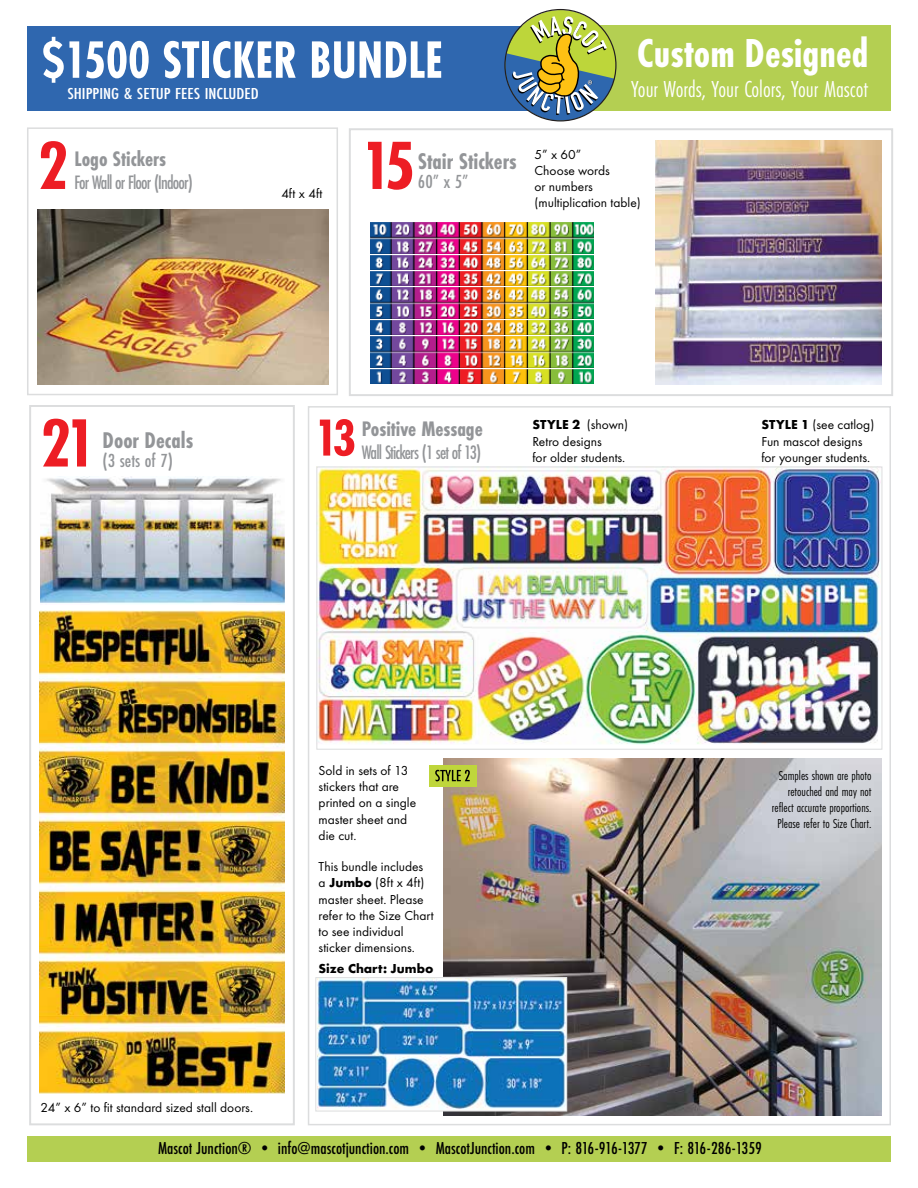
<style>
.page{position:relative;width:918px;height:1188px;background:#fff}
.page>*{position:absolute;margin:0;border:0;box-sizing:border-box;transform-origin:0 0}
.t1{font:700 70.8px "Futura PT Cond";color:#ed1d24}
.t2{font:700 54.6px "Futura PT Cond";color:#fff;scale:.93 1}
.t3{font:700 54px "Futura PT Cond";color:#ed1d24}
.t4{font:700 42px "Futura PT Cond";color:#fff}
.t5{font:24px "Futura PT Cond";color:#fff}
.t6{font:700 23.55px "Futura PT Cond";color:#939598}
.t7{font:700 21.75px "Futura PT Cond";color:#939598}
.t8{font:500 20.1px "Futura PT Cond";letter-spacing:-.045em;color:#939598;scale:.94 1}
.t9{font:500 19.65px "Futura PT Cond";color:#939598}
.t10{font:500 18px "Futura PT Cond";color:#000}
.t11{font:500 16.5px "Futura PT Cond";color:#fff;scale:1.18 1}
.t12{font:13.5px/16.2px "Futura T";color:#000}
.t13{font:13.5px/16.2px "Futura PT Cond";color:#000;text-align:right}
.t14{font:700 13.5px "Futura T";color:#000}
.s1{font-weight:700}
</style>
<div class="page">
<img style="left:444px;top:758px;width:438px;height:358px">
<div style="left:27px;top:127px;width:311px;height:268px;background:#fff;border:2px solid #dcddde"></div>
<div style="left:27px;top:1136px;width:864px;height:26px;background:#b4cf52"></div>
<div style="left:27px;top:26px;width:674px;height:85px;background:#2f67af"></div>
<div style="left:569px;top:25px;width:322px;height:86px;background:#b4cf52"></div>
<div style="left:29px;top:405px;width:266px;height:720px;background:#fff;border:2px solid #dcddde"></div>
<div style="left:349px;top:128px;width:544px;height:268px;background:#fff;border:2px solid #dcddde"></div>
<img style="left:40px;top:611px;width:244px;height:483px">
<img style="left:656px;top:140px;width:226px;height:245px">
<img style="left:38px;top:210px;width:291px;height:174px">
<img style="left:318px;top:469px;width:562px;height:275px">
<div style="left:316px;top:467px;width:566px;height:283px;border:1px solid #dcddde"></div>
<img style="left:318px;top:979px;width:247px;height:130px">
<div style="left:316px;top:977px;width:251px;height:134px;border:1px solid #dcddde"></div>
<div style="left:429px;top:765px;width:47px;height:22px;background:#bfd63b"></div>
<svg style="left:435px;top:770px;width:35px;height:11px"></svg>
<img style="left:40px;top:477px;width:245px;height:127px">
<svg style="left:504px;top:9px;width:112px;height:111px"></svg>
<img style="left:370px;top:222px;width:224px;height:15px">
<img style="left:370px;top:239px;width:224px;height:14px">
<img style="left:370px;top:255px;width:224px;height:31px">
<img style="left:370px;top:288px;width:224px;height:14px">
<img style="left:370px;top:304px;width:224px;height:47px">
<img style="left:370px;top:353px;width:224px;height:14px">
<img style="left:370px;top:369px;width:224px;height:15px">
<h2 class="t2" style="left:42px;top:28px;width:433px">$1500 STICKER BUNDLE</h2>
<h3 class="t4" style="left:637px;top:29px;width:233px">Custom Designed</h3>
<h3 class="t5" style="left:631px;top:75px;width:239px">Your Words, Your Colors, Your Mascot</h3>
<p class="t11" style="left:68px;top:84px;width:164px">SHIPPING &amp; SETUP FEES INCLUDED</p>
<h1 class="t1" style="left:38px;top:124px;width:32px">2</h1>
<h3 class="t7" style="left:75px;top:146px;width:93px">Logo Stickers</h3>
<h3 class="t8" style="left:75px;top:170px;width:127px">For Wall or Floor (Indoor)</h3>
<h1 class="t1" style="left:40px;top:402px;width:57px">21</h1>
<h3 class="t6" style="left:103px;top:426px;width:92px">Door Decals</h3>
<h3 class="t9" style="left:103px;top:449px;width:72px">(3 sets of 7)</h3>
<p class="t12" style="left:281px;top:186px;width:43px">4ft x 4ft</p>
<h1 class="t1" style="left:361px;top:124px;width:56px">15</h1>
<h3 class="t6" style="left:418px;top:147px;width:100px">Stair Stickers</h3>
<h3 class="t9" style="left:418px;top:170px;width:52px">60” x 5”</h3>
<p class="t12" style="left:535px;top:146px;width:108px">5” x 60”<br>Choose words<br>or numbers (multiplication table)</p>
<h3 class="t3" style="left:314px;top:406px;width:43px">13</h3>
<h3 class="t7" style="left:362px;top:416px;width:123px">Positive Message</h3>
<h3 class="t8" style="left:362px;top:440px;width:128px">Wall Stickers (1 set of 13)</h3>
<p class="t12" style="left:532px;top:417px;width:97px"><span class="s1">STYLE 2</span> (shown)<br>Retro designs<br>for older students.</p>
<p class="t12" style="left:761px;top:417px;width:114px"><span class="s1">STYLE 1</span> (see catlog)<br>Fun mascot designs for younger students.</p>
<p class="t12" style="left:40px;top:1099px;width:214px">24” x 6” to fit standard sized stall doors.</p>
<p class="t12" style="left:319px;top:762px;width:99px">Sold in sets of 13 stickers that are printed on a single master sheet and die cut.</p>
<p class="t12" style="left:319px;top:858px;width:117px">This bundle includes<br>a <span class="s1">Jumbo</span> (8ft x 4ft) master sheet. Please refer to the Size Chart to see individual sticker dimensions.</p>
<p class="t14" style="left:319px;top:961px;width:116px">Size Chart: Jumbo</p>
<p class="t13" style="left:772px;top:767px;width:101px">Samples shown are photo retouched and may not reflect accurate proportions.<br>Please refer to Size Chart.</p>
<h3 class="t10" style="left:158px;top:1138px;width:605px">Mascot Junction® • info@mascotjunction.com • MascotJunction.com • P: 816-916-1377 • F: 816-286-1359</h3>
</div>
